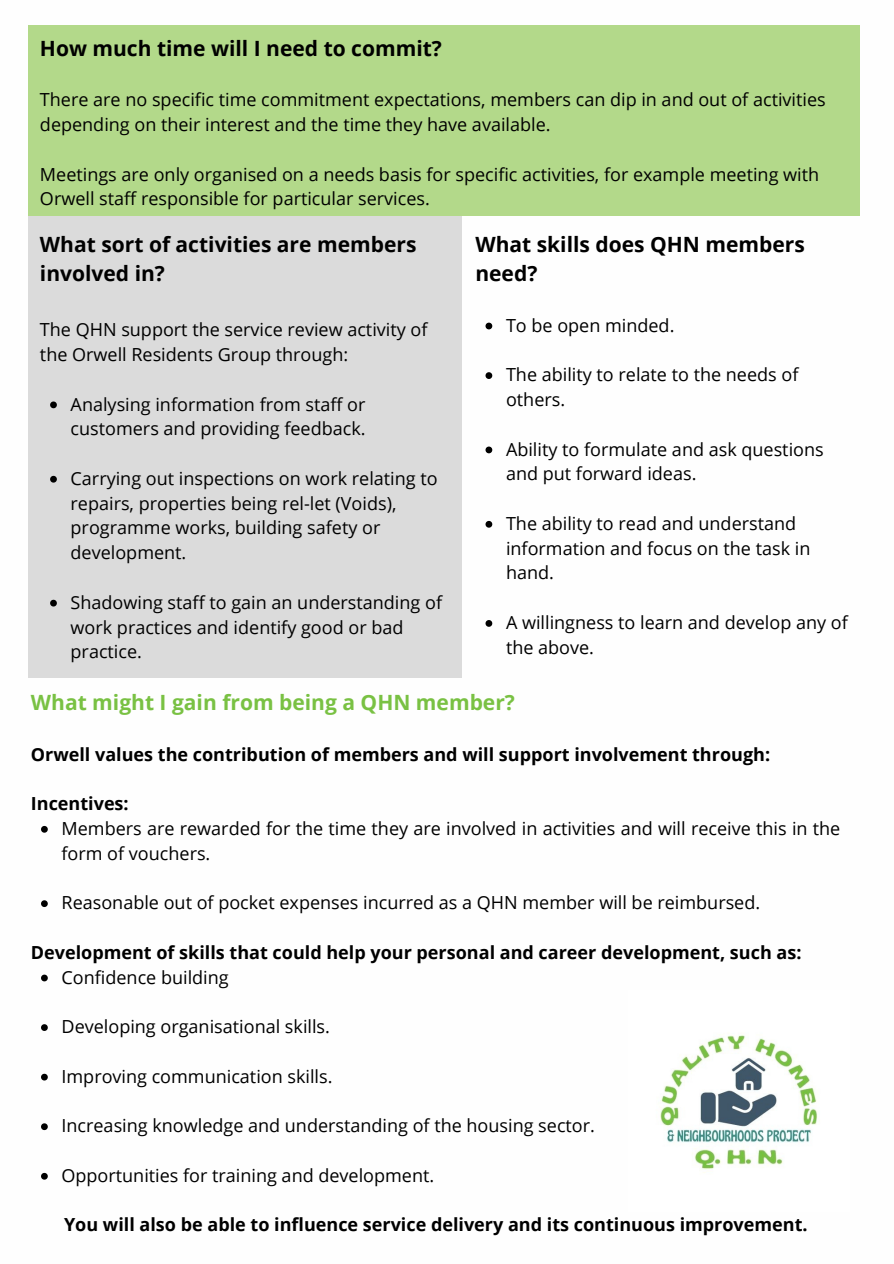
<style>
.page{position:relative;width:894px;height:1264px;background:#fff}
.page>*{position:absolute;margin:0;border:0;box-sizing:border-box;transform-origin:0 0}
.t1{font:700 21px/29.2px "Open Sans";color:#000}
.t2{font:700 21px "Open Sans";color:#79c143}
.t3{font:18px/24.8px "Open Sans";color:#000}
.t4{font:700 18px "Open Sans";color:#000}
</style>
<div class="page">
<div style="left:28px;top:26px;width:831px;height:190px;background:#b3d98a"></div>
<div style="left:28px;top:216px;width:433px;height:461px;background:#dbdbdb"></div>
<svg style="left:50px;top:401px;width:7px;height:7px"></svg>
<svg style="left:50px;top:476px;width:7px;height:6px"></svg>
<svg style="left:50px;top:599px;width:7px;height:7px"></svg>
<svg style="left:485px;top:322px;width:7px;height:7px"></svg>
<svg style="left:485px;top:372px;width:7px;height:7px"></svg>
<svg style="left:485px;top:446px;width:7px;height:7px"></svg>
<svg style="left:485px;top:521px;width:7px;height:6px"></svg>
<svg style="left:485px;top:620px;width:7px;height:6px"></svg>
<svg style="left:41px;top:826px;width:7px;height:6px"></svg>
<svg style="left:41px;top:900px;width:7px;height:7px"></svg>
<svg style="left:41px;top:974px;width:7px;height:7px"></svg>
<svg style="left:41px;top:1024px;width:7px;height:6px"></svg>
<svg style="left:41px;top:1073px;width:7px;height:7px"></svg>
<svg style="left:41px;top:1123px;width:7px;height:7px"></svg>
<svg style="left:41px;top:1172px;width:7px;height:7px"></svg>
<img style="left:660px;top:1035px;width:160px;height:138px">
<p class="t1" style="left:40px;top:33px;width:403px">How much time will I need to commit?</p>
<p class="t3" style="left:40px;top:87px;width:787px">There are no specific time commitment expectations, members can dip in and out of activities depending on their interest and the time they have available.</p>
<p class="t3" style="left:40px;top:161px;width:780px">Meetings are only organised on a needs basis for specific activities, for example meeting with<br>Orwell staff responsible for particular services.</p>
<p class="t1" style="left:40px;top:229px;width:378px">What sort of activities are members involved in?</p>
<p class="t3" style="left:40px;top:317px;width:389px">The QHN support the service review activity of the Orwell Residents Group through:</p>
<p class="t3" style="left:71px;top:391px;width:296px">Analysing information from staff or customers and providing feedback.</p>
<p class="t3" style="left:71px;top:465px;width:368px">Carrying out inspections on work relating to repairs, properties being rel-let (Voids), programme works, building safety or development.</p>
<p class="t3" style="left:71px;top:589px;width:373px">Shadowing staff to gain an understanding of work practices and identify good or bad practice.</p>
<p class="t1" style="left:475px;top:229px;width:331px">What skills does QHN members need?</p>
<p class="t3" style="left:506px;top:312px;width:170px">To be open minded.</p>
<p class="t3" style="left:506px;top:362px;width:294px">The ability to relate to the needs of others.</p>
<p class="t3" style="left:506px;top:436px;width:319px">Ability to formulate and ask questions and put forward ideas.</p>
<p class="t3" style="left:506px;top:510px;width:306px">The ability to read and understand information and focus on the task in hand.</p>
<p class="t3" style="left:506px;top:609px;width:343px">A willingness to learn and develop any of the above.</p>
<p class="t2" style="left:31px;top:687px;width:485px">What might I gain from being a QHN member?</p>
<p class="t4" style="left:31px;top:741px;width:740px">Orwell values the contribution of members and will support involvement through:</p>
<p class="t4" style="left:31px;top:791px;width:99px">Incentives:</p>
<p class="t3" style="left:61px;top:815px;width:780px">Members are rewarded for the time they are involved in activities and will receive this in the form of vouchers.</p>
<p class="t3" style="left:61px;top:889px;width:700px">Reasonable out of pocket expenses incurred as a QHN member will be reimbursed.</p>
<p class="t4" style="left:31px;top:939px;width:772px">Development of skills that could help your personal and career development, such as:</p>
<p class="t3" style="left:61px;top:964px;width:169px">Confidence building</p>
<p class="t3" style="left:61px;top:1013px;width:270px">Developing organisational skills.</p>
<p class="t3" style="left:61px;top:1063px;width:272px">Improving communication skills.</p>
<p class="t3" style="left:61px;top:1112px;width:535px">Increasing knowledge and understanding of the housing sector.</p>
<p class="t3" style="left:61px;top:1162px;width:374px">Opportunities for training and development.</p>
<p class="t4" style="left:64px;top:1212px;width:744px">You will also be able to influence service delivery and its continuous improvement.</p>
</div>
